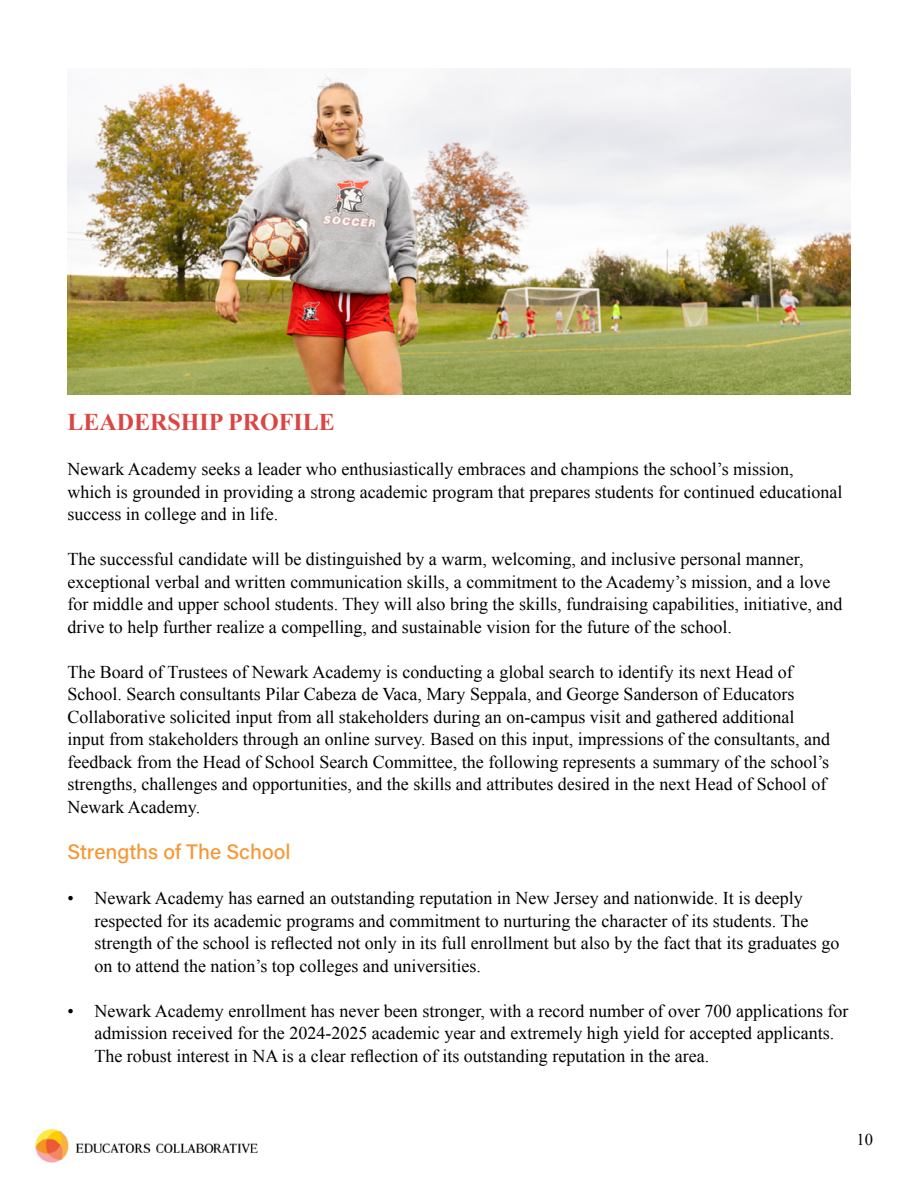
<style>
.page{position:relative;width:918px;height:1188px;background:#fff}
.page>*{position:absolute;margin:0;border:0;box-sizing:border-box;transform-origin:0 0}
.t1{font:700 24px "Times New Roman";color:#db4542}
.t2{font:21px "Acumin Variable Concept";color:#f79631}
.t3{font:18px/22.5px "Times New Roman";color:#000}
.t4{font:16.5px "Times New Roman";color:#000}
</style>
<div class="page">
<img style="left:76px;top:1143px;width:182px;height:10px">
<img style="left:35px;top:1128px;width:34px;height:35px">
<img style="left:68px;top:68px;width:782px;height:327px">
<h1 class="t1" style="left:68px;top:406px;width:269px">LEADERSHIP PROFILE</h1>
<p class="t3" style="left:68px;top:458px;width:776px">Newark Academy seeks a leader who enthusiastically embraces and champions the school’s mission,<br>which is grounded in providing a strong academic program that prepares students for continued educational success in college and in life.</p>
<p class="t3" style="left:68px;top:548px;width:777px">The successful candidate will be distinguished by a warm, welcoming, and inclusive personal manner, exceptional verbal and written communication skills, a commitment to the Academy’s mission, and a love for middle and upper school students. They will also bring the skills, fundraising capabilities, initiative, and drive to help further realize a compelling, and sustainable vision for the future of the school.</p>
<p class="t3" style="left:68px;top:660px;width:764px">The Board of Trustees of Newark Academy is conducting a global search to identify its next Head of School. Search consultants Pilar Cabeza de Vaca, Mary Seppala, and George Sanderson of Educators Collaborative solicited input from all stakeholders during an on-campus visit and gathered additional input from stakeholders through an online survey. Based on this input, impressions of the consultants, and feedback from the Head of School Search Committee, the following represents a summary of the school’s strengths, challenges and opportunities, and the skills and attributes desired in the next Head of School of Newark Academy.</p>
<p class="t2" style="left:68px;top:838px;width:225px">Strengths of The School</p>
<p class="t3" style="left:94px;top:887px;width:746px;text-indent:-27px">• Newark Academy has earned an outstanding reputation in New Jersey and nationwide. It is deeply respected for its academic programs and commitment to nurturing the character of its students. The strength of the school is reflected not only in its full enrollment but also by the fact that its graduates go on to attend the nation’s top colleges and universities.</p>
<p class="t3" style="left:94px;top:999px;width:756px;text-indent:-27px">• Newark Academy enrollment has never been stronger, with a record number of over 700 applications for admission received for the 2024-2025 academic year and extremely high yield for accepted applicants.<br>The robust interest in NA is a clear reflection of its outstanding reputation in the area.</p>
<p class="t4" style="left:857px;top:1129px;width:18px">10</p>
</div>
